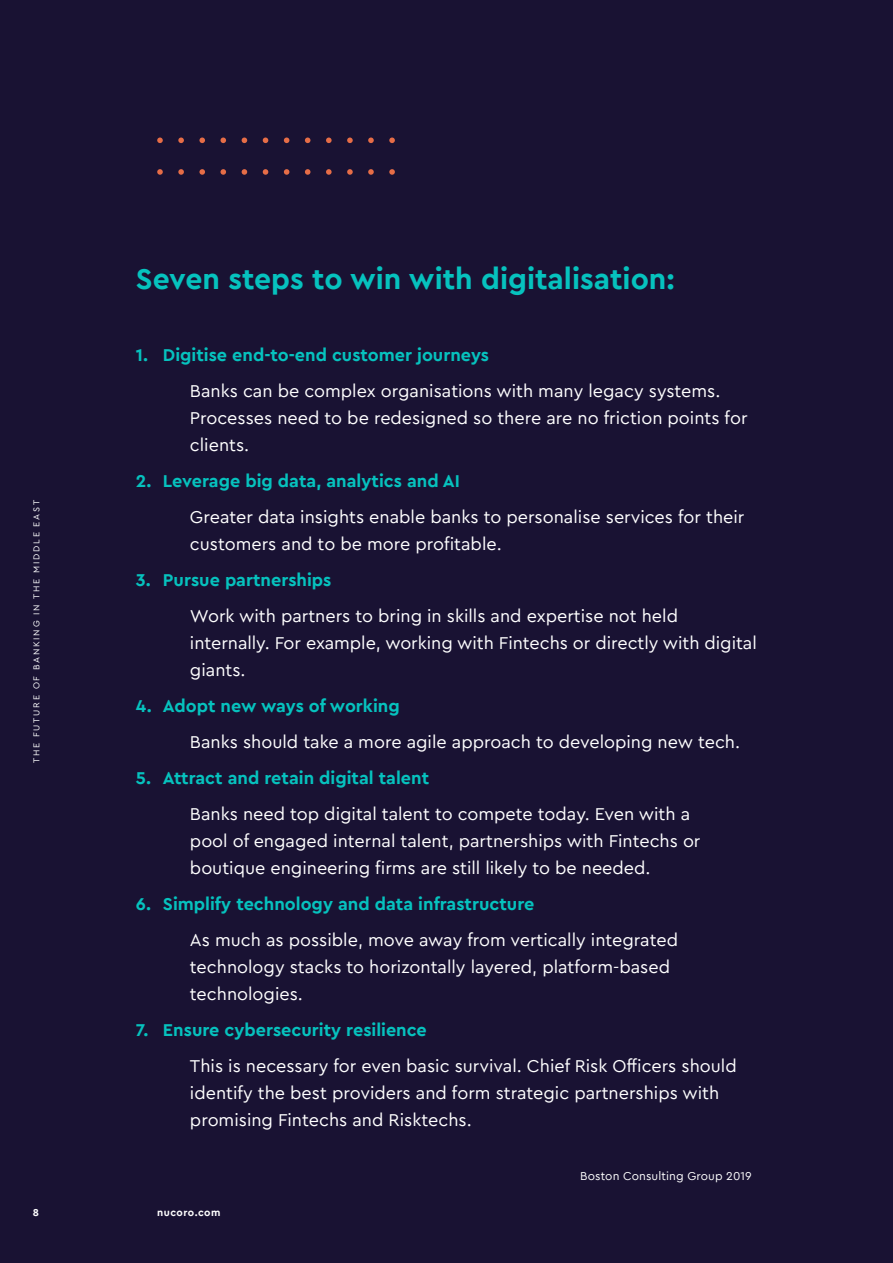
<style>
.page{position:relative;width:893px;height:1263px;background:#191233}
.page>*{position:absolute;margin:0;border:0;box-sizing:border-box;transform-origin:0 0}
.Body{font:700 30px "Cera Pro";color:#06c2be}
.Body-2{font:18px/27px "Cera Pro";color:#fff}
.t1{font:700 18px "Cera Pro";color:#06c2be}
.Body-3{font:12px "Cera Pro";letter-spacing:.01em;color:#fff}
.t2{font:700 10.5px "Cera Pro";letter-spacing:.045em;color:#fff}
.t3{font:9px "Cera Pro";letter-spacing:.2em;color:#fff}
</style>
<div class="page">
<svg style="left:157px;top:169px;width:6px;height:6px"></svg>
<svg style="left:178px;top:169px;width:6px;height:6px"></svg>
<svg style="left:199px;top:169px;width:6px;height:6px"></svg>
<svg style="left:220px;top:169px;width:6px;height:6px"></svg>
<svg style="left:242px;top:169px;width:5px;height:6px"></svg>
<svg style="left:263px;top:169px;width:5px;height:6px"></svg>
<svg style="left:284px;top:169px;width:5px;height:6px"></svg>
<svg style="left:305px;top:169px;width:5px;height:6px"></svg>
<svg style="left:326px;top:169px;width:6px;height:6px"></svg>
<svg style="left:347px;top:169px;width:6px;height:6px"></svg>
<svg style="left:368px;top:169px;width:6px;height:6px"></svg>
<svg style="left:389px;top:169px;width:6px;height:6px"></svg>
<svg style="left:157px;top:138px;width:6px;height:5px"></svg>
<svg style="left:178px;top:138px;width:6px;height:5px"></svg>
<svg style="left:199px;top:138px;width:6px;height:5px"></svg>
<svg style="left:220px;top:138px;width:6px;height:5px"></svg>
<svg style="left:242px;top:138px;width:5px;height:5px"></svg>
<svg style="left:263px;top:138px;width:5px;height:5px"></svg>
<svg style="left:284px;top:138px;width:5px;height:5px"></svg>
<svg style="left:305px;top:138px;width:5px;height:5px"></svg>
<svg style="left:326px;top:138px;width:6px;height:5px"></svg>
<svg style="left:347px;top:138px;width:6px;height:5px"></svg>
<svg style="left:368px;top:138px;width:6px;height:5px"></svg>
<svg style="left:389px;top:138px;width:6px;height:5px"></svg>
<p class="t3" style="left:31px;top:763px;width:265px;rotate:-90deg">THE FUTURE OF BANKING IN THE MIDDLE EAST</p>
<p class="Body" style="left:136px;top:259px;width:540px">Seven steps to win with digitalisation:</p>
<p class="t1" style="left:136px;top:343px;width:355px">1. Digitise end-to-end customer journeys</p>
<p class="Body-2" style="left:190px;top:376px;width:559px">Banks can be complex organisations with many legacy systems.<br>Processes need to be redesigned so there are no friction points for clients.</p>
<p class="t1" style="left:136px;top:469px;width:325px">2. Leverage big data, analytics and AI</p>
<p class="Body-2" style="left:190px;top:502px;width:556px">Greater data insights enable banks to personalise services for their customers and to be more profitable.</p>
<p class="t1" style="left:136px;top:568px;width:197px">3. Pursue partnerships</p>
<p class="Body-2" style="left:190px;top:601px;width:568px">Work with partners to bring in skills and expertise not held internally. For example, working with Fintechs or directly with digital giants.</p>
<p class="t1" style="left:136px;top:694px;width:265px">4. Adopt new ways of working</p>
<p class="Body-2" style="left:190px;top:727px;width:552px">Banks should take a more agile approach to developing new tech.</p>
<p class="t1" style="left:136px;top:766px;width:295px">5. Attract and retain digital talent</p>
<p class="Body-2" style="left:190px;top:799px;width:512px">Banks need top digital talent to compete today. Even with a pool of engaged internal talent, partnerships with Fintechs or boutique engineering firms are still likely to be needed.</p>
<p class="t1" style="left:136px;top:892px;width:400px">6. Simplify technology and data infrastructure</p>
<p class="Body-2" style="left:190px;top:925px;width:490px">As much as possible, move away from vertically integrated technology stacks to horizontally layered, platform-based technologies.</p>
<p class="t1" style="left:136px;top:1018px;width:292px">7. Ensure cybersecurity resilience</p>
<p class="Body-2" style="left:190px;top:1051px;width:548px">This is necessary for even basic survival. Chief Risk Officers should identify the best providers and form strategic partnerships with promising Fintechs and Risktechs.</p>
<p class="Body-3" style="left:580px;top:1168px;width:173px">Boston Consulting Group 2019</p>
<p class="t2" style="left:33px;top:1205px;width:8px">8</p>
<p class="t2" style="left:157px;top:1205px;width:65px">nucoro.com</p>
</div>
